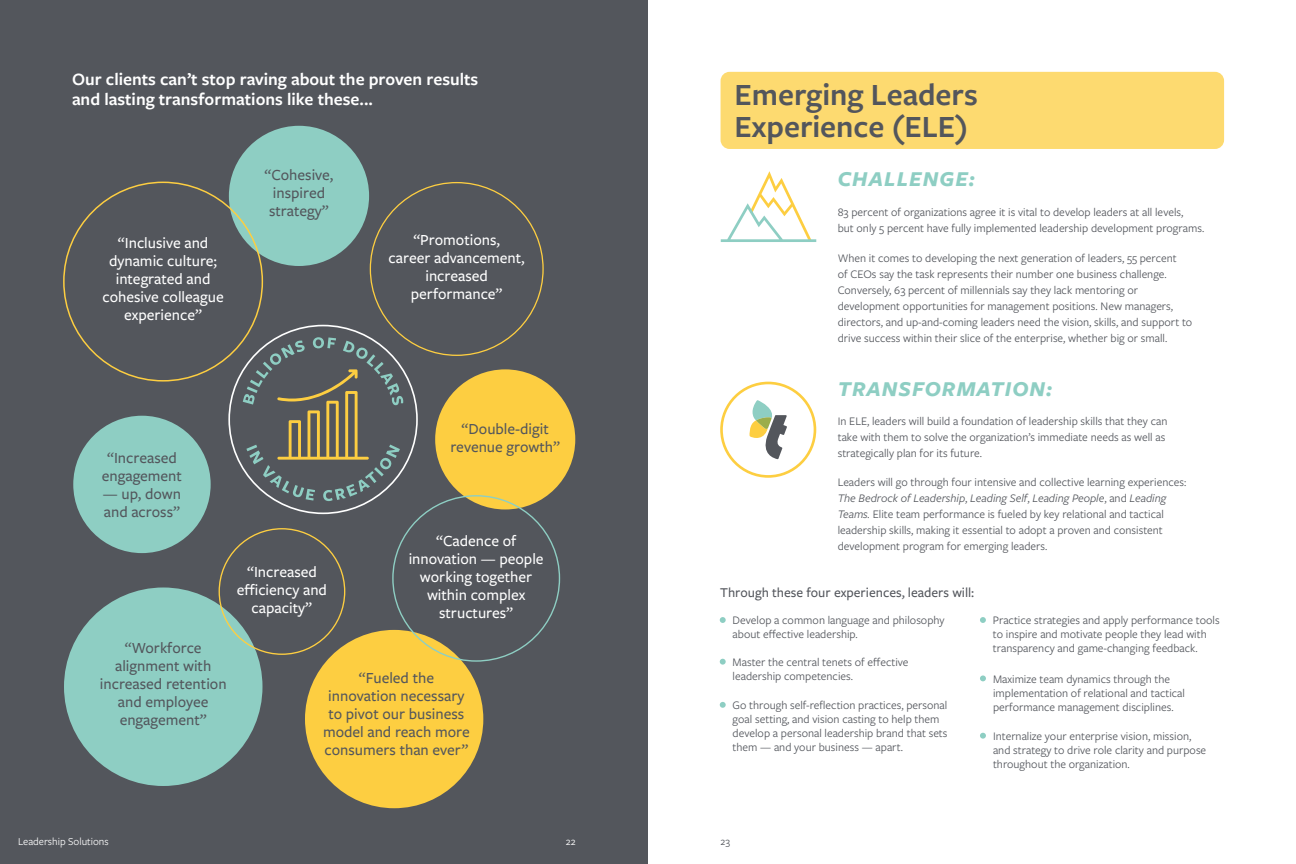
<style>
.page{position:relative;width:1296px;height:864px;background:#fff}
.page>*{position:absolute;margin:0;border:0;box-sizing:border-box;transform-origin:0 0}
.t1{font:600 32px/32px "Freight Sans Pro";color:#53565c}
.t2{font:italic 700 22px "Freight Sans Pro";letter-spacing:.05em;color:#8ecec3}
.t3{font:600 18px/20px "Freight Sans Pro";color:#fff}
.t4{font:500 16px/18px "Freight Sans Pro";color:#53565c;text-align:center}
.t5{font:500 16px/18px "Freight Sans Pro";color:#fff;text-align:center}
.t6{font:500 14px "Freight Sans Pro";color:#53565c}
.t7{font:12px/16px "Freight Sans Pro";color:#53565c}
.t8{font:11px "Freight Sans Pro";color:#fff}
.t9{font:11px "Freight Sans Pro";color:#53565c}
.s1{font-style:italic}
</style>
<div class="page">
<div style="left:0;top:0;width:648px;height:864px;background:#53565c"></div>
<svg style="left:228px;top:325px;width:190px;height:189px"></svg>
<div style="left:435px;top:369px;width:140px;height:140px;background:#fdce41;border-radius:50%"></div>
<div style="left:73px;top:416px;width:138px;height:137px;background:#8ecec3;border-radius:50%"></div>
<div style="left:229px;top:126px;width:140px;height:140px;background:#8ecec3;border-radius:50%"></div>
<div style="left:64px;top:588px;width:198px;height:198px;background:#8ecec3;border-radius:50%"></div>
<div style="left:305px;top:630px;width:178px;height:178px;background:#fdce41;border-radius:50%"></div>
<svg style="left:980px;top:617px;width:6px;height:6px"></svg>
<svg style="left:720px;top:617px;width:6px;height:6px"></svg>
<svg style="left:720px;top:659px;width:6px;height:6px"></svg>
<svg style="left:720px;top:702px;width:6px;height:6px"></svg>
<svg style="left:980px;top:675px;width:6px;height:6px"></svg>
<svg style="left:980px;top:733px;width:6px;height:6px"></svg>
<svg style="left:721px;top:171px;width:95px;height:71px"></svg>
<svg style="left:720px;top:382px;width:96px;height:96px"></svg>
<div style="left:721px;top:72px;width:503px;height:77px;background:#fdda70;border-radius:9px"></div>
<h3 class="t3" style="left:72px;top:68px;width:408px">Our clients can’t stop raving about the proven results and lasting transformations like these...</h3>
<h3 class="t5" style="left:102px;top:233px;width:123px">“Inclusive and dynamic culture; integrated and cohesive colleague experience”</h3>
<h3 class="t4" style="left:265px;top:166px;width:70px;text-align:left">“Cohesive, inspired strategy”</h3>
<h3 class="t5" style="left:389px;top:231px;width:138px">“Promotions,<br>career advancement, increased performance”</h3>
<h3 class="t4" style="left:102px;top:448px;width:82px">“Increased engagement</h3>
<h3 class="t4" style="left:103px;top:484px;width:80px;text-align:left">— up, down and across”</h3>
<h3 class="t4" style="left:100px;top:639px;width:128px">“Workforce alignment with increased retention and employee engagement”</h3>
<h3 class="t5" style="left:237px;top:562px;width:92px">“Increased efficiency and capacity”</h3>
<h3 class="t4" style="left:450px;top:419px;width:111px">“Double-digit revenue growth”</h3>
<h3 class="t5" style="left:409px;top:531px;width:136px">“Cadence of innovation — people working together within complex structures”</h3>
<h3 class="t4" style="left:323px;top:668px;width:148px">“Fueled the innovation necessary to pivot our business model and reach more consumers than ever”</h3>
<h1 class="t1" style="left:735px;top:77px;width:245px">Emerging Leaders<br>Experience (ELE)</h1>
<h2 class="t2" style="left:838px;top:164px;width:139px">CHALLENGE:</h2>
<p class="t7" style="left:838px;top:203px;width:368px">83 percent of organizations agree it is vital to develop leaders at all levels,<br>but only 5 percent have fully implemented leadership development programs.</p>
<p class="t7" style="left:838px;top:249px;width:356px">When it comes to developing the next generation of leaders, 55 percent<br>of CEOs say the task represents their number one business challenge.<br>Conversely, 63 percent of millennials say they lack mentoring or development opportunities for management positions. New managers, directors, and up-and-coming leaders need the vision, skills, and support to drive success within their slice of the enterprise, whether big or small.</p>
<h2 class="t2" style="left:838px;top:374px;width:216px">TRANSFORMATION:</h2>
<p class="t7" style="left:838px;top:412px;width:331px">In ELE, leaders will build a foundation of leadership skills that they can take with them to solve the organization’s immediate needs as well as strategically plan for its future.</p>
<p class="t7" style="left:838px;top:474px;width:350px">Leaders will go through four intensive and collective learning experiences:<br><span class="s1">The Bedrock of Leadership</span>, <span class="s1">Leading Self</span>, <span class="s1">Leading People</span>, and <span class="s1">Leading Teams.</span> Elite team performance is fueled by key relational and tactical leadership skills, making it essential to adopt a proven and consistent development program for emerging leaders.</p>
<p class="t6" style="left:720px;top:583px;width:256px">Through these four experiences, leaders will:</p>
<p class="t7" style="left:733px;top:613px;width:214px;line-height:14px">Develop a common language and philosophy about effective leadership.</p>
<p class="t7" style="left:733px;top:655px;width:177px;line-height:14px">Master the central tenets of effective leadership competencies.</p>
<p class="t7" style="left:733px;top:698px;width:216px;line-height:14px">Go through self-reflection practices, personal goal setting, and vision casting to help them develop a personal leadership brand that sets them — and your business — apart.</p>
<p class="t7" style="left:993px;top:613px;width:228px;line-height:14px">Practice strategies and apply performance tools to inspire and motivate people they lead with transparency and game-changing feedback.</p>
<p class="t7" style="left:993px;top:671px;width:193px;line-height:14px">Maximize team dynamics through the implementation of relational and tactical performance management disciplines.</p>
<p class="t7" style="left:993px;top:729px;width:215px;line-height:14px">Internalize your enterprise vision, mission, and strategy to drive role clarity and purpose throughout the organization.</p>
<p class="t8" style="left:18px;top:834px;width:92px">Leadership Solutions</p>
<p class="t8" style="left:566px;top:834px;width:11px">22</p>
<p class="t9" style="left:721px;top:834px;width:11px">23</p>
</div>
